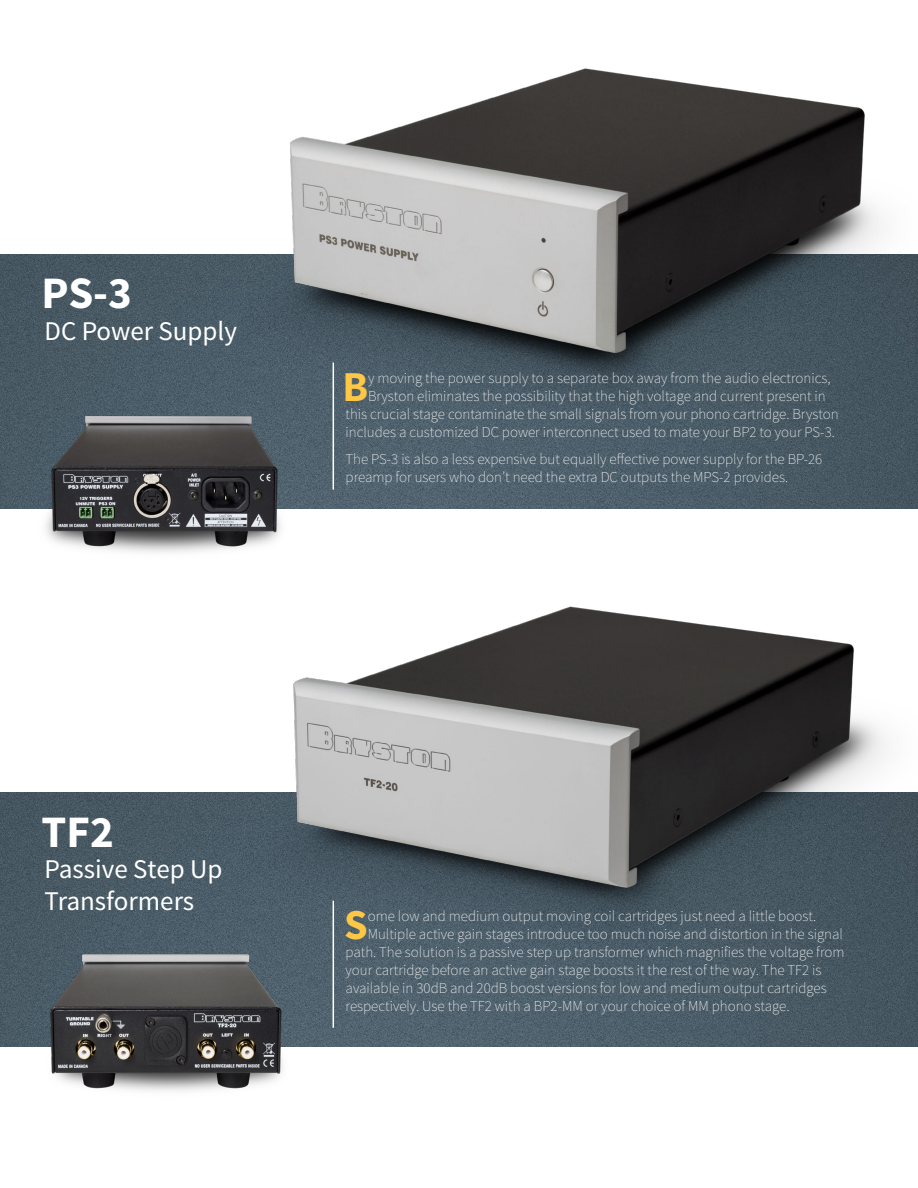
<style>
.page{position:relative;width:918px;height:1188px;background:#fff}
.page>*{position:absolute;margin:0;border:0;box-sizing:border-box;transform-origin:0 0}
.t1{font:700 45px "Source Sans Pro";color:#fff}
.t2{font:700 42.6px "Source Sans Pro";color:#fec745}
.t3{font:27px/32.4px "Source Sans Pro";color:#fff}
.t4{font:200 15px/18px "Source Sans Pro";color:#fff}
</style>
<div class="page">
<img style="left:0;top:255px;width:918px;height:254px">
<img style="left:0;top:793px;width:918px;height:254px">
<img style="left:244px;top:68px;width:674px;height:350px">
<img style="left:244px;top:606px;width:674px;height:350px">
<hr style="left:333px;top:901px;width:1px;height:127px;background:#fff">
<img style="left:0;top:358px;width:340px;height:195px">
<img style="left:2px;top:908px;width:322px;height:183px">
<h1 class="t1" style="left:42px;top:265px;width:92px">PS-3</h1>
<h3 class="t3" style="left:45px;top:315px;width:194px">DC Power Supply</h3>
<h2 class="t2" style="left:342px;top:359px;width:27px">B</h2>
<p class="t4" style="left:368px;top:369px;width:464px">y moving the power supply to a separate box away from the audio electronics,</p>
<p class="t4" style="left:368px;top:387px;width:459px">Bryston eliminates the possibility that the high voltage and current present in</p>
<p class="t4" style="left:346px;top:405px;width:495px">this crucial stage contaminate the small signals from your phono cartridge. Bryston</p>
<p class="t4" style="left:346px;top:423px;width:491px">includes a customized DC power interconnect used to mate your BP2 to your PS-3.</p>
<p class="t4" style="left:346px;top:450px;width:478px">The PS-3 is also a less expensive but equally effective power supply for the BP-26 preamp for users who don’t need the extra DC outputs the MPS-2 provides.</p>
<h1 class="t1" style="left:42px;top:803px;width:74px">TF2</h1>
<h3 class="t3" style="left:45px;top:853px;width:179px">Passive Step Up<br>Transformers</h3>
<h2 class="t2" style="left:344px;top:897px;width:25px">S</h2>
<p class="t4" style="left:368px;top:907px;width:450px">ome low and medium output moving coil cartridges just need a little boost.</p>
<p class="t4" style="left:368px;top:925px;width:477px">Multiple active gain stages introduce too much noise and distortion in the signal</p>
<p class="t4" style="left:346px;top:943px;width:501px">path. The solution is a passive step up transformer which magnifies the voltage from</p>
<p class="t4" style="left:346px;top:961px;width:478px">your cartridge before an active gain stage boosts it the rest of the way. The TF2 is</p>
<p class="t4" style="left:346px;top:979px;width:483px">available in 30dB and 20dB boost versions for low and medium output cartridges</p>
<p class="t4" style="left:346px;top:997px;width:445px">respectively. Use the TF2 with a BP2-MM or your choice of MM phono stage.</p>
</div>
